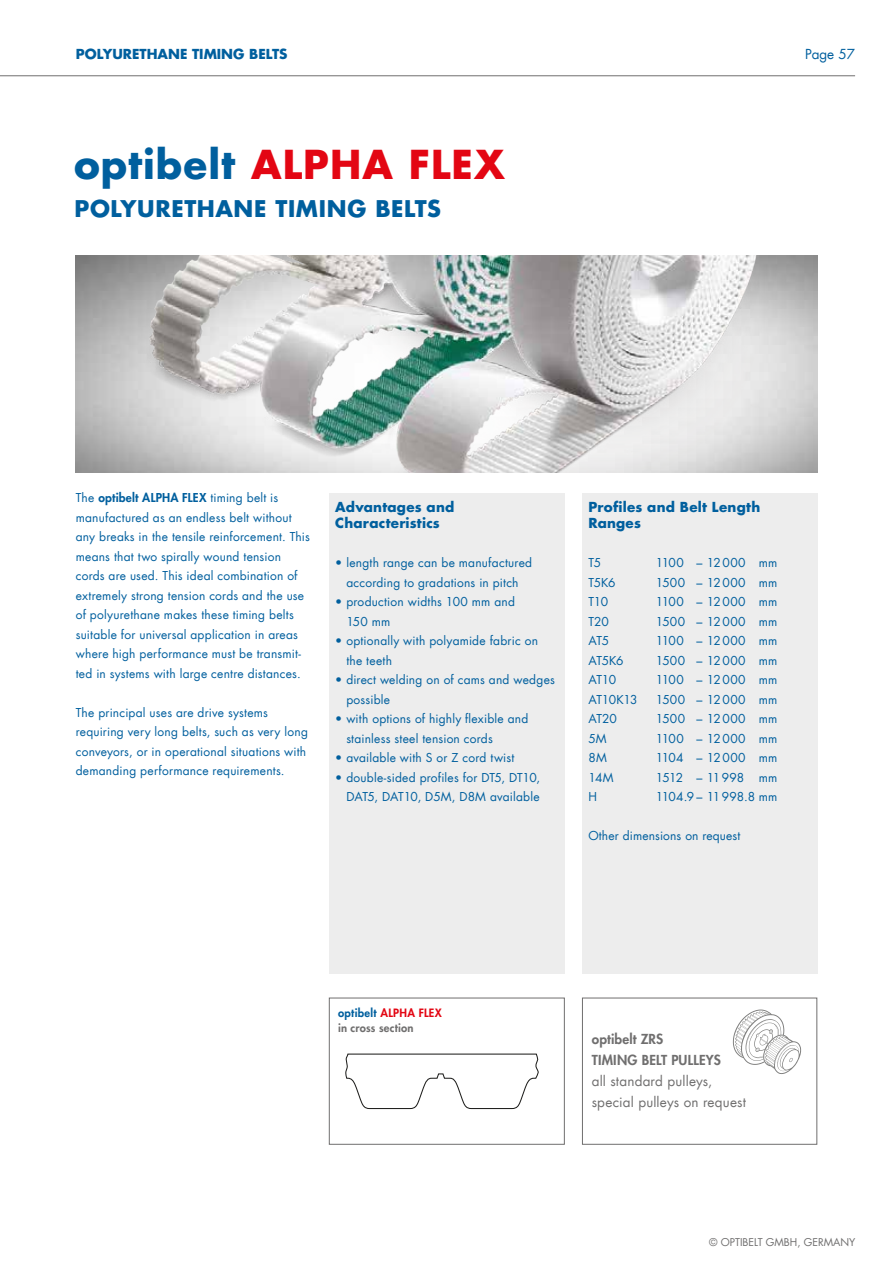
<style>
.page{position:relative;width:893px;height:1263px;background:#fff}
.page>*{position:absolute;margin:0;border:0;box-sizing:border-box;transform-origin:0 0}
.t1{font:700 39px "Futura Com";letter-spacing:.03em;color:#e30613}
.t2{font:700 22.5px "Futura Com";letter-spacing:.03em;color:#005f9e}
.t3{font:700 13.5px/16.2px "Futura Com";letter-spacing:.015em;color:#005f9e}
.t4{font:13.5px/21px "Futura Com";letter-spacing:.01em;color:#706f6f}
.t5{font:13.5px "Futura Com";color:#005f9e}
.t6{font:12px/19.5px "Futura Com";letter-spacing:.015em;color:#005f9e}
.t7{font:12px "Futura Com";letter-spacing:-.005em;color:#005f9e}
.t8{font:12px "Futura Com";letter-spacing:-.055em;color:#005f9e}
.t9{font:12px "Futura Com";letter-spacing:-.035em;color:#005f9e}
.t10{font:800 11.25px/14.9px "Futura Com";letter-spacing:.025em;color:#706f6f}
.t11{font:10.5px "Futura Com";color:#706f6f}
.s1{color:#005f9e}
.s2{font-weight:800}
.s3{color:#e30613}
</style>
<div class="page">
<hr style="left:0;top:75px;width:855px;height:1px;background:#706f6f">
<img style="left:76px;top:255px;width:741px;height:217px">
<div style="left:329px;top:493px;width:235px;height:481px;background:#ededed"></div>
<div style="left:582px;top:493px;width:235px;height:481px;background:#ededed"></div>
<div style="left:329px;top:998px;width:236px;height:147px;border:1px solid #706f6f"></div>
<div style="left:582px;top:998px;width:235px;height:147px;border:1px solid #706f6f"></div>
<svg style="left:733px;top:1009px;width:68px;height:65px"></svg>
<svg style="left:345px;top:1053px;width:194px;height:56px"></svg>
<p class="t3" style="left:76px;top:45px;width:213px">POLYURETHANE TIMING BELTS</p>
<p class="t1" style="left:74px;top:135px;width:432px"><span class="s1">optibelt</span> ALPHA FLEX</p>
<p class="t2" style="left:74px;top:191px;width:368px">POLYURETHANE TIMING BELTS</p>
<p class="t5" style="left:805px;top:45px;width:51px">Page 57</p>
<p class="t6" style="left:76px;top:488px;width:236px">The <span class="s2">optibelt ALPHA FLEX</span> timing belt is manufactured as an endless belt without any breaks in the tensile reinforcement. This means that two spirally wound tension cords are used. This ideal combina tion of extremely strong tension cords and the use of polyurethane makes these timing belts suitable for universal application in areas where high performance must be transmit&shy;ted in systems with large centre distances.</p>
<p class="t6" style="left:76px;top:702px;width:234px">The principal uses are drive systems requiring very long belts, such as very long conveyors, or in operational situations with demanding performance requirements.</p>
<p class="t3" style="left:335px;top:498px;width:120px">Advantages and<br>Characteristics</p>
<p class="t6" style="left:335px;top:553px;width:198px;text-align:center">• length range can be manufactured according to gradations in pitch</p>
<p class="t6" style="left:346px;top:592px;width:170px;text-indent:-11px">• production widths 100 mm and<br>150 mm</p>
<p class="t6" style="left:346px;top:631px;width:193px;text-indent:-11px">• optionally with polyamide fabric on the teeth</p>
<p class="t6" style="left:346px;top:670px;width:210px;text-indent:-11px">• direct welding on of cams and wedges possible</p>
<p class="t6" style="left:346px;top:709px;width:183px;text-indent:-11px">• with options of highly flexible and stainless steel tension cords</p>
<p class="t6" style="left:335px;top:748px;width:181px">• available with S or Z cord twist</p>
<p class="t6" style="left:335px;top:767px;width:206px;text-align:right">• double-sided profiles for DT5, DT10,<br>DAT5, DAT10, D5M, D8M available</p>
<p class="t3" style="left:588px;top:498px;width:173px">Profiles and Belt Length<br>Ranges</p>
<p class="t6" style="left:588px;top:553px;width:14px">T5</p>
<p class="t6" style="left:656px;top:553px;width:123px">1100 – 12 000 mm</p>
<p class="t6" style="left:588px;top:572px;width:29px">T5K6</p>
<p class="t6" style="left:656px;top:572px;width:123px">1500 – 12 000 mm</p>
<p class="t6" style="left:588px;top:592px;width:21px">T10</p>
<p class="t6" style="left:656px;top:592px;width:123px">1100 – 12 000 mm</p>
<p class="t6" style="left:588px;top:611px;width:22px">T20</p>
<p class="t6" style="left:656px;top:611px;width:123px">1500 – 12 000 mm</p>
<p class="t6" style="left:588px;top:631px;width:22px">AT5</p>
<p class="t6" style="left:656px;top:631px;width:123px">1100 – 12 000 mm</p>
<p class="t6" style="left:588px;top:650px;width:37px">AT5K6</p>
<p class="t6" style="left:656px;top:650px;width:123px">1500 – 12 000 mm</p>
<p class="t6" style="left:588px;top:670px;width:29px">AT10</p>
<p class="t6" style="left:656px;top:670px;width:123px">1100 – 12 000 mm</p>
<p class="t9" style="left:588px;top:691px;width:50px">AT10K13</p>
<p class="t6" style="left:656px;top:689px;width:123px">1500 – 12 000 mm</p>
<p class="t6" style="left:588px;top:709px;width:30px">AT20</p>
<p class="t6" style="left:656px;top:709px;width:123px">1500 – 12 000 mm</p>
<p class="t6" style="left:588px;top:728px;width:20px">5M</p>
<p class="t6" style="left:656px;top:728px;width:123px">1100 – 12 000 mm</p>
<p class="t6" style="left:588px;top:748px;width:20px">8M</p>
<p class="t6" style="left:656px;top:748px;width:123px">1104 – 12 000 mm</p>
<p class="t6" style="left:588px;top:767px;width:27px">14M</p>
<p class="t8" style="left:656px;top:769px;width:123px">1512 – 11 998 mm</p>
<p class="t6" style="left:588px;top:787px;width:10px">H</p>
<p class="t7" style="left:656px;top:788px;width:123px">1104.9 – 11 998.8 mm</p>
<p class="t6" style="left:588px;top:826px;width:153px">Other dimensions on request</p>
<p class="t10" style="left:338px;top:1005px;width:105px"><span class="s1">optibelt</span> <span class="s3">ALPHA FLEX </span>in cross section</p>
<p class="t4" style="left:592px;top:1028px;width:156px"><span class="s2">optibelt ZRS<br>TIMING BELT PULLEYS<br></span>all standard pulleys, special pulleys on request</p>
<p class="t11" style="left:709px;top:1234px;width:148px">© OPTIBELT GMBH, GERMANY</p>
</div>
